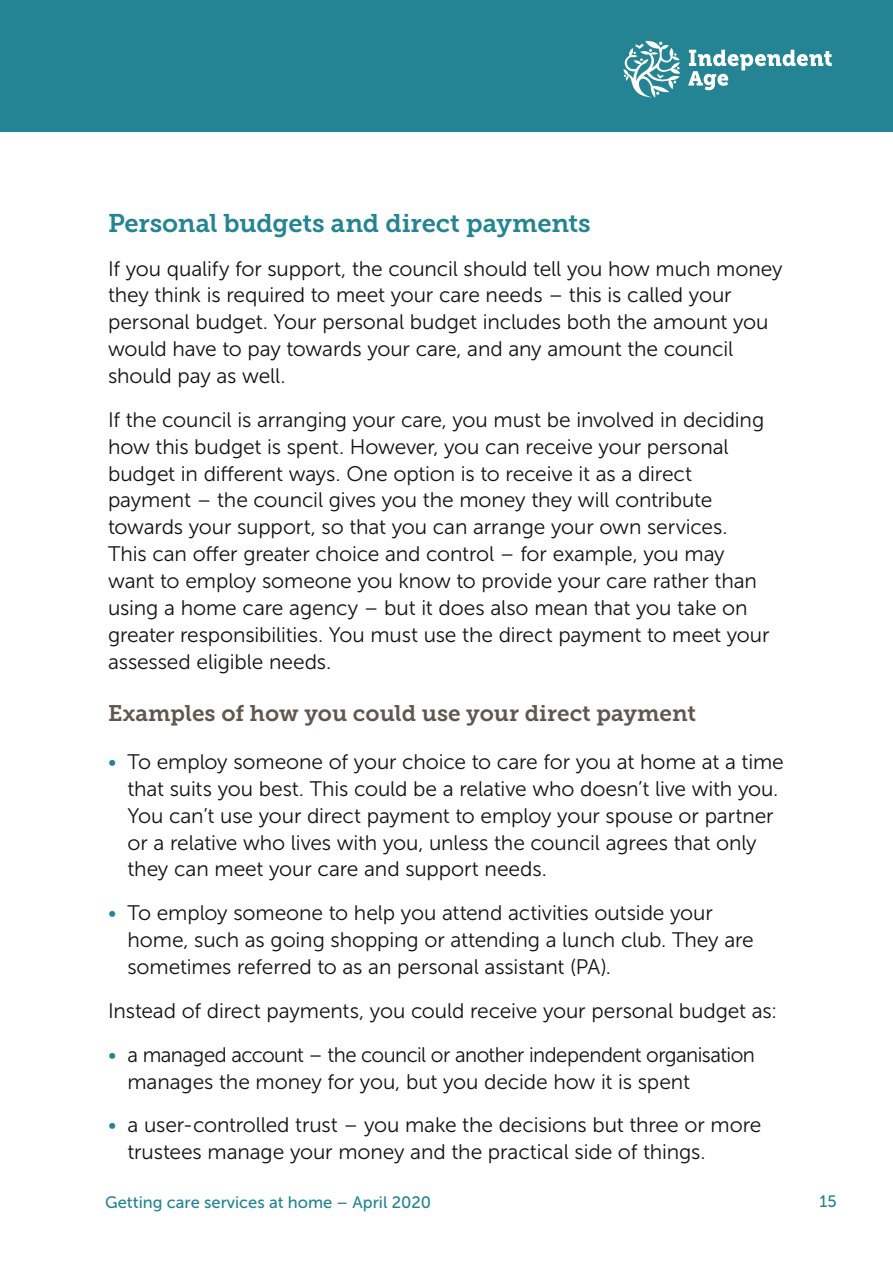
<style>
.page{position:relative;width:893px;height:1263px;background:#fff}
.page>*{position:absolute;margin:0;border:0;box-sizing:border-box;transform-origin:0 0}
.Heading_3{font:25.5px "Museo Slab 700";letter-spacing:-.01em;color:#248493}
.Heading_4{font:22.5px "Museo Slab 700";color:#61574e}
.Body_14pt{font:21px/26.8px "Museo Sans 300";letter-spacing:-.005em;color:#131313}
.Body_14pt-2{font:21px/26.8px "Museo Sans 300";letter-spacing:-.025em;color:#131313}
.t1{font:16.5px "Museo Sans 500";color:#248493}
.s1{color:#248493}
</style>
<div class="page">
<div style="left:0;top:0;width:893px;height:132px;background:#248493"></div>
<svg style="left:623px;top:41px;width:57px;height:57px"></svg>
<svg style="left:688px;top:50px;width:144px;height:40px"></svg>
<h3 class="Heading_3" style="left:108px;top:208px;width:484px">Personal budgets and direct payments</h3>
<p class="Body_14pt" style="left:108px;top:255px;width:676px">If you qualify for support, the council should tell you how much money they think is required to meet your care needs – this is called your personal budget. Your personal budget includes both the amount you would have to pay towards your care, and any amount the council should pay as well.</p>
<p class="Body_14pt" style="left:108px;top:406px;width:663px">If the council is arranging your care, you must be involved in deciding how this budget is spent. However, you can receive your personal budget in different ways. One option is to receive it as a direct payment – the council gives you the money they will contribute towards your support, so that you can arrange your own services.<br>This can offer greater choice and control – for example, you may want to employ someone you know to provide your care rather than using a home care agency – but it does also mean that you take on greater responsibilities. You must use the direct payment to meet your assessed eligible needs.</p>
<h4 class="Heading_4" style="left:108px;top:700px;width:590px">Examples of how you could use your direct payment</h4>
<p class="Body_14pt" style="left:128px;top:748px;width:658px;text-indent:-20px"><span class="s1">•</span> To employ someone of your choice to care for you at home at a time that suits you best. This could be a relative who doesn’t live with you.<br>You can’t use your direct payment to employ your spouse or partner or a relative who lives with you, unless the council agrees that only they can meet your care and support needs.</p>
<p class="Body_14pt" style="left:128px;top:900px;width:628px;text-indent:-20px"><span class="s1">•</span> To employ someone to help you attend activities outside your home, such as going shopping or attending a lunch club. They are sometimes referred to as an personal assistant (PA).</p>
<p class="Body_14pt" style="left:108px;top:997px;width:671px">Instead of direct payments, you could receive your personal budget as:</p>
<p class="Body_14pt-2" style="left:128px;top:1041px;width:629px;text-indent:-20px"><span class="s1">•</span> a managed account – the council or another independent organisation manages the money for you, but you decide how it is spent</p>
<p class="Body_14pt" style="left:128px;top:1112px;width:635px;text-indent:-20px"><span class="s1">•</span> a user-controlled trust – you make the decisions but three or more trustees manage your money and the practical side of things.</p>
<p class="t1" style="left:105px;top:1194px;width:327px">Getting care services at home – April 2020</p>
<p class="t1" style="left:819px;top:1192px;width:19px">15</p>
</div>
